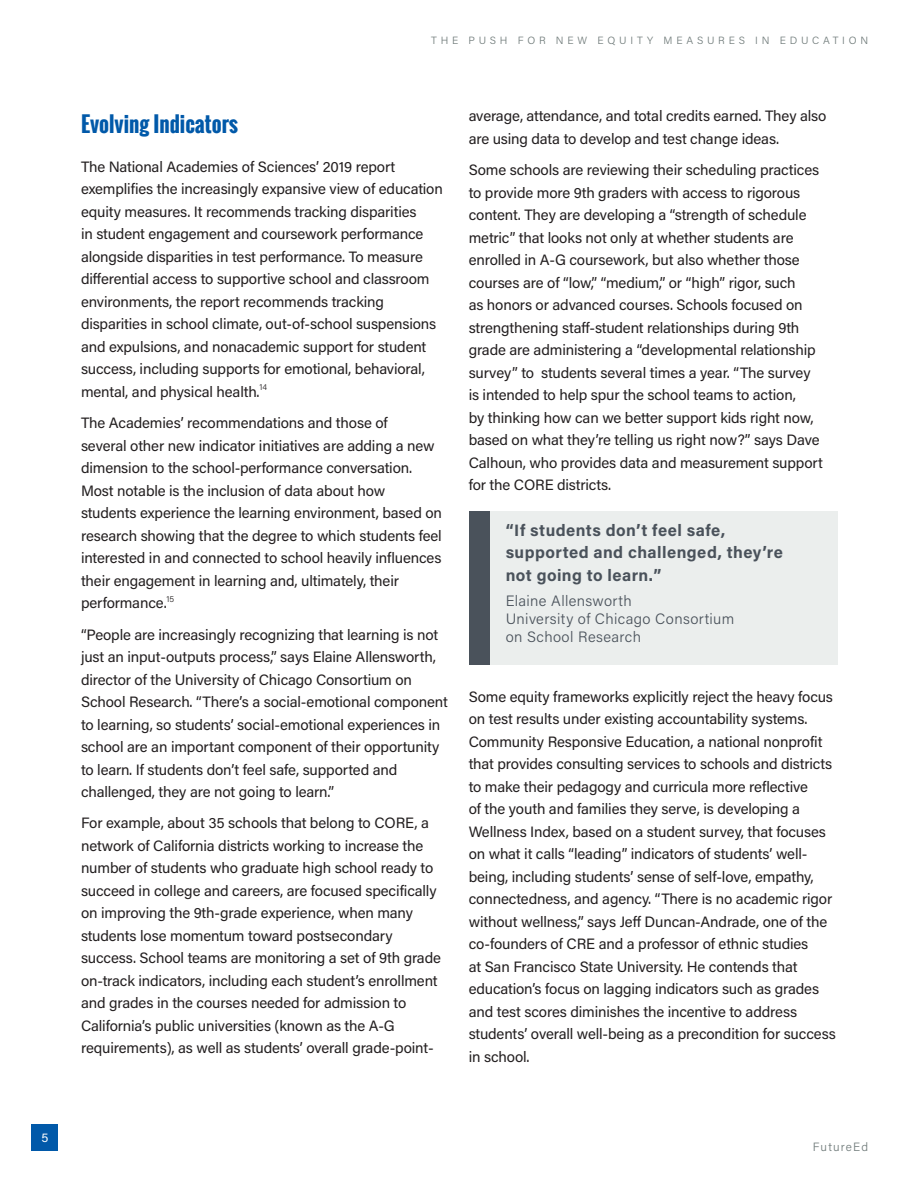
<style>
.page{position:relative;width:918px;height:1188px;background:#fff}
.page>*{position:absolute;margin:0;border:0;box-sizing:border-box;transform-origin:0 0}
.subhead2{font:700 21px "Oswald";color:#0159a9}
.pull_quote{font:700 16.5px/22.5px "Acumin Pro";letter-spacing:.025em;color:#4a525b}
.text1_Acumin_Reg{font:15px/22.5px "Acumin Pro";letter-spacing:-.01em;color:#231f20}
.pull_quote_author{font:300 15px/18px "Acumin Pro";letter-spacing:.025em;color:#4a525b}
.t1{font:300 12px "Acumin Pro";letter-spacing:.095em;color:#707b7a}
.t2{font:12px "Acumin Pro";color:#fff}
.t3{font:300 10.5px "Acumin Pro";letter-spacing:.36em;color:#707b7a}
</style>
<div class="page">
<div style="left:32px;top:1124px;width:26px;height:27px;background:#0159a9"></div>
<div style="left:490px;top:511px;width:347px;height:154px;background:#ebeeed"></div>
<div style="left:470px;top:511px;width:20px;height:154px;background:#4a525b"></div>
<p class="t2" style="left:42px;top:1129px;width:8px">5</p>
<p class="t3" style="left:431px;top:34px;width:438px">THE PUSH FOR NEW EQUITY MEASURES IN EDUCATION</p>
<p class="subhead2" style="left:81px;top:108px;width:158px">Evolving Indicators</p>
<p class="text1_Acumin_Reg" style="left:81px;top:155px;width:363px">The National Academies of Sciences’ 2019 report exemplifies the increasingly expansive view of education equity measures. It recommends tracking disparities<br>in student engagement and coursework performance alongside disparities in test performance. To measure differential access to supportive school and classroom environments, the report recommends tracking disparities in school climate, out-of-school suspensions and expulsions, and nonacademic support for student success, including supports for emotional, behavioral, mental, and physical health.<sup>14</sup></p>
<p class="text1_Acumin_Reg" style="left:81px;top:411px;width:363px">The Academies’ recommendations and those of<br>several other new indicator initiatives are adding a new dimension to the school-performance conversation.<br>Most notable is the inclusion of data about how students experience the learning environment, based on research showing that the degree to which students feel interested in and connected to school heavily influences their engagement in learning and, ultimately, their performance.<sup>15</sup></p>
<p class="text1_Acumin_Reg" style="left:81px;top:622px;width:368px">“People are increasingly recognizing that learning is not just an input-outputs process,” says Elaine Allensworth, director of the University of Chicago Consortium on School Research. “There’s a social-emotional component to learning, so students’ social-emotional experiences in school are an important component of their opportunity to learn. If students don’t feel safe, supported and challenged, they are not going to learn.”</p>
<p class="text1_Acumin_Reg" style="left:81px;top:811px;width:361px">For example, about 35 schools that belong to CORE, a network of California districts working to increase the number of students who graduate high school ready to succeed in college and careers, are focused specifically on improving the 9th-grade experience, when many students lose momentum toward postsecondary success. School teams are monitoring a set of 9th grade on-track indicators, including each student’s enrollment and grades in the courses needed for admission to California’s public universities (known as the A-G requirements), as well as students’ overall grade-point-</p>
<p class="text1_Acumin_Reg" style="left:469px;top:104px;width:359px">average, attendance, and total credits earned. They also are using data to develop and test change ideas.</p>
<p class="text1_Acumin_Reg" style="left:469px;top:158px;width:356px">Some schools are reviewing their scheduling practices to provide more 9th graders with access to rigorous content. They are developing a “strength of schedule metric” that looks not only at whether students are enrolled in A-G coursework, but also whether those courses are of “low,” “medium,” or “high” rigor, such<br>as honors or advanced courses. Schools focused on strengthening staff-student relationships during 9th grade are administering a “developmental relationship survey” to students several times a year. “The survey is intended to help spur the school teams to action,<br>by thinking how can we better support kids right now, based on what they’re telling us right now?” says Dave Calhoun, who provides data and measurement support for the CORE districts.</p>
<p class="pull_quote" style="left:506px;top:518px;width:279px">“If students don’t feel safe, supported and challenged, they’re not going to learn.”</p>
<p class="pull_quote_author" style="left:506px;top:591px;width:230px">Elaine Allensworth<br>University of Chicago Consortium on School Research</p>
<p class="text1_Acumin_Reg" style="left:469px;top:684px;width:369px">Some equity frameworks explicitly reject the heavy focus on test results under existing accountability systems.<br>Community Responsive Education, a national nonprofit that provides consulting services to schools and districts to make their pedagogy and curricula more reflective<br>of the youth and families they serve, is developing a Wellness Index, based on a student survey, that focuses on what it calls “leading” indicators of students’ well&shy;being, including students’ sense of self-love, empathy, connectedness, and agency. “There is no academic rigor without wellness,” says Jeff Duncan-Andrade, one of the co-founders of CRE and a professor of ethnic studies<br>at San Francisco State University. He contends that education’s focus on lagging indicators such as grades and test scores diminishes the incentive to address students’ overall well-being as a precondition for success in school.</p>
<p class="t1" style="left:813px;top:1139px;width:57px">FutureEd</p>
</div>
